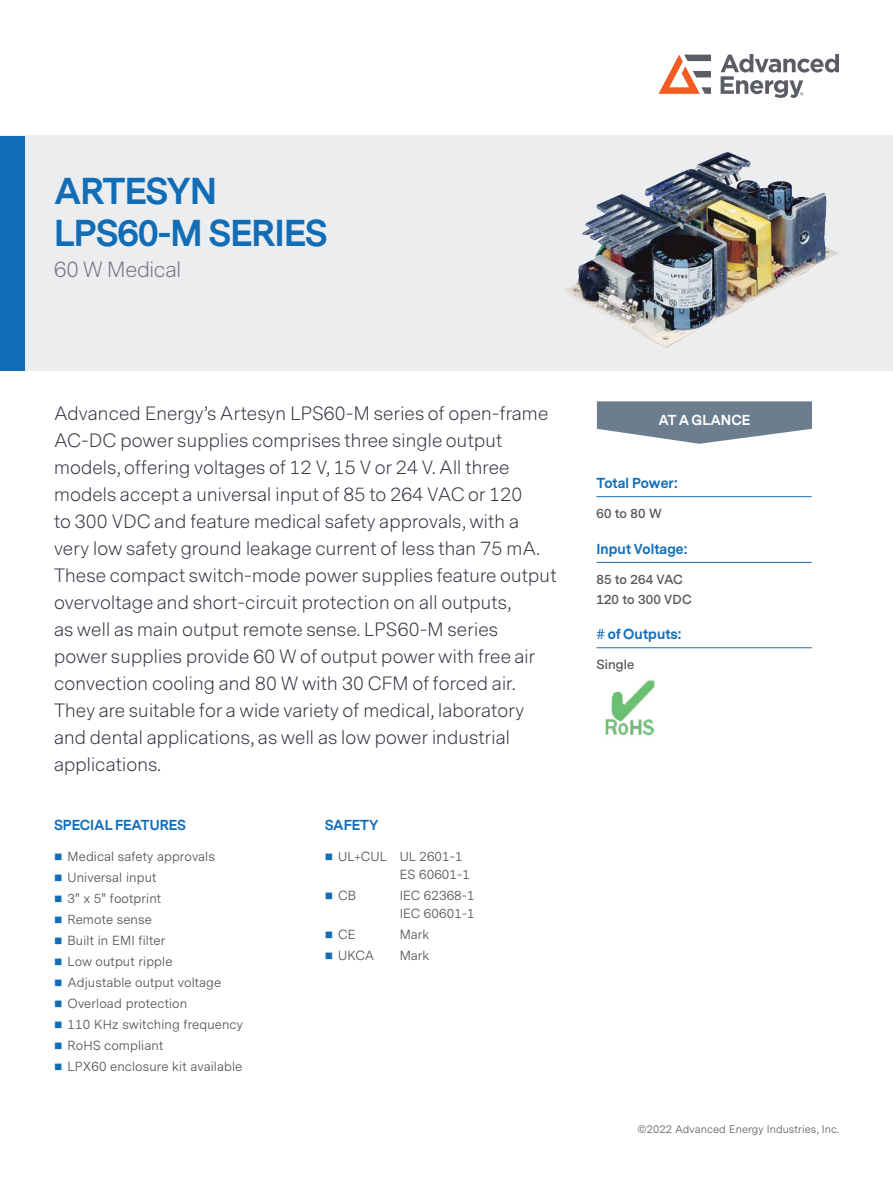
<style>
.page{position:relative;width:893px;height:1188px;background:#fff}
.page>*{position:absolute;margin:0;border:0;box-sizing:border-box;transform-origin:0 0}
.t1{font:700 34.95px/41.8px "Messina Sans";letter-spacing:-.025em;color:#126db7}
.TitleSub{font:300 20.55px "Messina Sans";letter-spacing:-.01em;color:#75767f}
.Product_Overview_bod{font:300 18px/27px "Messina Sans";letter-spacing:.01em;color:#323640}
.At_a_Glance_Subhead{font:700 13.5px "Messina Sans";letter-spacing:.01em;color:#126db7}
.Cover_Heading{font:700 13.5px "Messina Sans";color:#126db7}
.Heading_1{font:700 13.5px "Messina Sans";color:#fff}
.Bulleted{font:13.2px/18px "Messina Sans";letter-spacing:.01em;color:#57585a}
.At_A_Glance_Text_Las{font:600 13.2px/19.8px "Messina Sans";letter-spacing:.01em;color:#57585a}
.t2{font:11.1px "Messina Sans";letter-spacing:.01em;color:#636366}
.s1{color:#126db7}
</style>
<div class="page">
<div style="left:0;top:136px;width:893px;height:235px;background:#ebedef"></div>
<div style="left:0;top:136px;width:24px;height:235px;background:#126db7"></div>
<svg style="left:597px;top:401px;width:215px;height:43px"></svg>
<hr style="left:596px;top:496px;width:216px;height:1px;background:#126db7">
<hr style="left:596px;top:562px;width:216px;height:1px;background:#126db7">
<hr style="left:596px;top:648px;width:216px;height:1px;background:#126db7">
<svg style="left:658px;top:55px;width:53px;height:39px"></svg>
<svg style="left:721px;top:54px;width:118px;height:44px"></svg>
<img style="left:565px;top:152px;width:274px;height:195px">
<img style="left:605px;top:680px;width:50px;height:56px">
<p class="t1" style="left:54px;top:171px;width:275px">ARTESYN<br>LPS60-M SERIES</p>
<p class="TitleSub" style="left:54px;top:256px;width:129px">60 W Medical</p>
<p class="Product_Overview_bod" style="left:54px;top:400px;width:496px">Advanced Energy’s Artesyn LPS60-M series of open-frame</p>
<p class="Heading_1" style="left:658px;top:410px;width:93px">AT A GLANCE</p>
<p class="Product_Overview_bod" style="left:54px;top:427px;width:504px">AC-DC power supplies comprises three single output models, offering voltages of 12 V, 15 V or 24 V. All three models accept a universal input of 85 to 264 VAC or 120<br>to 300 VDC and feature medical safety approvals, with a very low safety ground leakage current of less than 75 mA.<br>These compact switch-mode power supplies feature output overvoltage and short-circuit protection on all outputs,<br>as well as main output remote sense. LPS60-M series<br>power supplies provide 60 W of output power with free air convection cooling and 80 W with 30 CFM of forced air.<br>They are suitable for a wide variety of medical, laboratory and dental applications, as well as low power industrial applications.</p>
<p class="At_a_Glance_Subhead" style="left:596px;top:473px;width:83px">Total Power:</p>
<p class="At_A_Glance_Text_Las" style="left:596px;top:505px;width:67px">60 to 80 W</p>
<p class="At_a_Glance_Subhead" style="left:596px;top:539px;width:92px">Input Voltage:</p>
<p class="At_A_Glance_Text_Las" style="left:596px;top:570px;width:97px">85 to 264 VAC<br>120 to 300 VDC</p>
<p class="At_a_Glance_Subhead" style="left:596px;top:624px;width:86px"># of Outputs:</p>
<p class="At_A_Glance_Text_Las" style="left:596px;top:656px;width:39px">Single</p>
<p class="Cover_Heading" style="left:54px;top:815px;width:134px">SPECIAL FEATURES</p>
<p class="Bulleted" style="left:54px;top:848px;width:162px"><span class="s1">■</span> Medical safety approvals</p>
<p class="Bulleted" style="left:54px;top:869px;width:104px"><span class="s1">■</span> Universal input</p>
<p class="Bulleted" style="left:54px;top:890px;width:109px"><span class="s1">■</span> 3" x 5" footprint</p>
<p class="Bulleted" style="left:54px;top:911px;width:99px"><span class="s1">■</span> Remote sense</p>
<p class="Bulleted" style="left:54px;top:932px;width:113px"><span class="s1">■</span> Built in EMI filter</p>
<p class="Bulleted" style="left:54px;top:953px;width:120px"><span class="s1">■</span> Low output ripple</p>
<p class="Bulleted" style="left:54px;top:974px;width:169px"><span class="s1">■</span> Adjustable output voltage</p>
<p class="Bulleted" style="left:54px;top:995px;width:135px"><span class="s1">■</span> Overload protection</p>
<p class="Bulleted" style="left:54px;top:1016px;width:190px"><span class="s1">■</span> 110 KHz switching frequency</p>
<p class="Bulleted" style="left:54px;top:1037px;width:111px"><span class="s1">■</span> RoHS compliant</p>
<p class="Bulleted" style="left:54px;top:1058px;width:190px"><span class="s1">■</span> LPX60 enclosure kit available</p>
<p class="Cover_Heading" style="left:325px;top:815px;width:55px">SAFETY</p>
<p class="Bulleted" style="left:400px;top:848px;width:72px;text-indent:-75px"><span class="s1">■</span> UL+CUL UL 2601-1<br>ES 60601-1</p>
<p class="Bulleted" style="left:325px;top:887px;width:33px"><span class="s1">■</span> CB</p>
<p class="Bulleted" style="left:400px;top:887px;width:77px">IEC 62368-1<br>IEC 60601-1</p>
<p class="Bulleted" style="left:325px;top:926px;width:33px"><span class="s1">■</span> CE</p>
<p class="Bulleted" style="left:400px;top:926px;width:31px">Mark</p>
<p class="Bulleted" style="left:325px;top:947px;width:51px"><span class="s1">■</span> UKCA</p>
<p class="Bulleted" style="left:400px;top:947px;width:31px">Mark</p>
<p class="t2" style="left:637px;top:1122px;width:203px">©2022 Advanced Energy Industries, Inc.</p>
</div>
